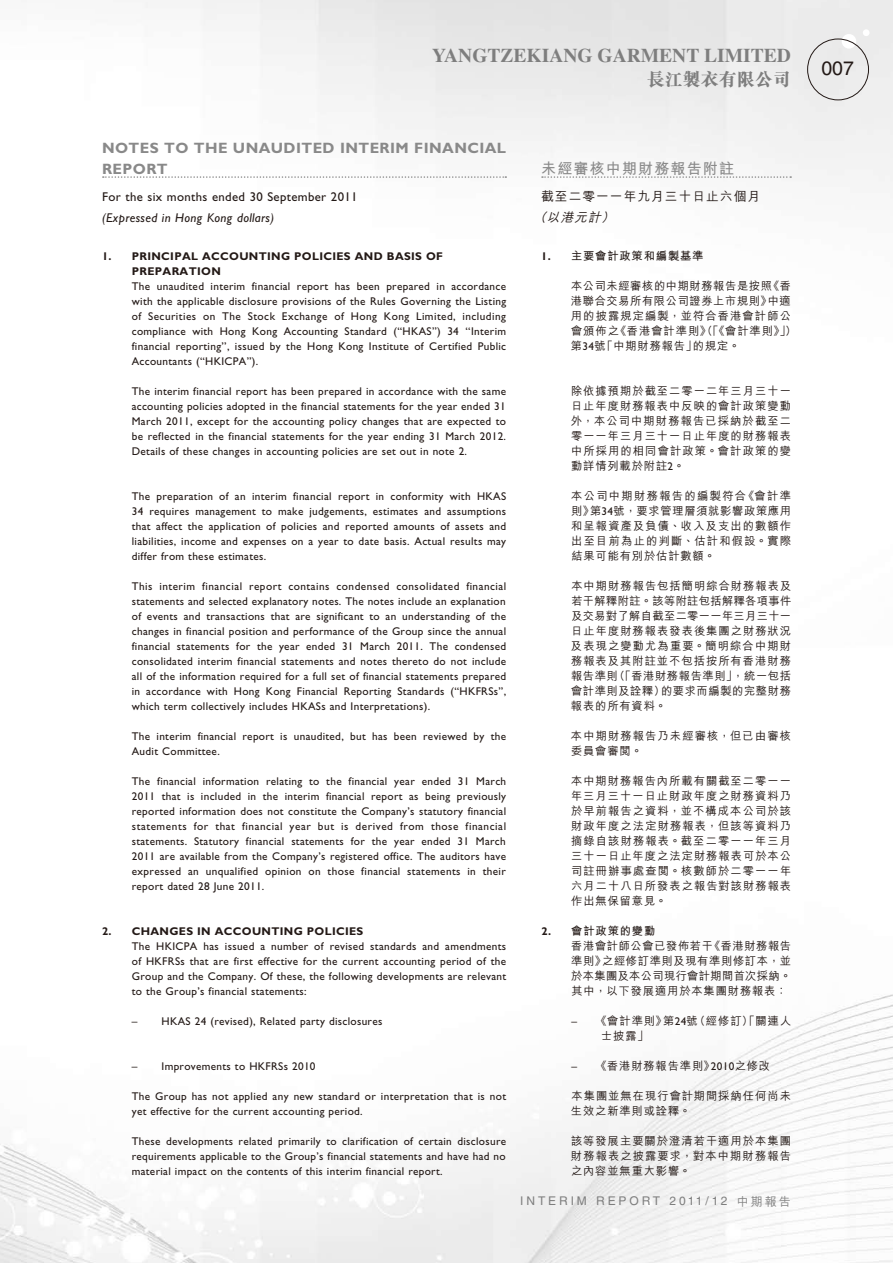
<style>
.page{position:relative;width:893px;height:1263px;background:#fff}
.page>*{position:absolute;margin:0;border:0;box-sizing:border-box;transform-origin:0 0}
.t1{font:700 19.5px "Times LT Std";color:#7e7e7e}
.t2{font:19.5px "Helvetica LT Std";color:#231916}
.t3{font:800 18px "M Sung HK";color:#7e7e7e}
.t4{font:700 15px/21px "Gill Sans Std";letter-spacing:.025em;color:#898989}
.t5{font:700 15px "M Hei HK";letter-spacing:.08em;color:#898989}
.t6{font:12.75px "Gill Sans Std";letter-spacing:.03em;color:#231916}
.t7{font:italic 12.75px "Gill Sans Std";letter-spacing:.03em;color:#231916}
.t8{font:500 12.75px "M Hei HK";letter-spacing:.08em;color:#231916}
.t9{font:italic 500 12.75px "M Hei HK";color:#231916}
.t10{font:12px "Helvetica LT Std";letter-spacing:.24em;color:#7e7e7e}
.t11{font:11.25px/15px "Gill Sans Std";letter-spacing:.03em;color:#231916;text-align:justify}
.t12{font:500 11.25px/15px "M Hei HK";letter-spacing:.09em;color:#231916;text-align:justify}
.t13{font:500 11.25px/15px "M Hei HK";letter-spacing:.055em;color:#231916}
.t14{font:700 11.25px/15px "Gill Sans Std";letter-spacing:.03em;color:#231916}
.t15{font:700 11.25px "M Hei HK";letter-spacing:.08em;color:#231916}
.s1{font-family:"Gill Sans Std"}
.s2{font-family:"Gill Sans Std";font-weight:400}
.s3{font-family:"Gill Sans Std";font-weight:700}
.s4{font-weight:700}
.s5{font-family:"M Hei HK";font-weight:500}
</style>
<div class="page">
<img style="left:0;top:0;width:893px;height:1263px">
<div style="left:842px;top:34px;width:14px;height:15px;background:#fff;border-radius:50%"></div>
<div style="left:863px;top:29px;width:6px;height:7px;background:#fff;border-radius:50%"></div>
<div style="left:807px;top:39px;width:62px;height:61px;border:1px solid #231916;border-radius:50%"></div>
<svg style="left:103px;top:176px;width:403px;height:2px"></svg>
<svg style="left:542px;top:176px;width:249px;height:2px"></svg>
<h1 class="t1" style="left:432px;top:44px;width:360px">YANGTZEKIANG GARMENT LIMITED</h1>
<h2 class="t3" style="left:647px;top:67px;width:146px">長江製衣有限公司</h2>
<h3 class="t4" style="left:102px;top:137px;width:406px">NOTES TO THE UNAUDITED INTERIM FINANCIAL<br>REPORT</h3>
<p class="t6" style="left:102px;top:190px;width:257px">For the six months ended 30 September 2011</p>
<p class="t7" style="left:102px;top:211px;width:174px">(Expressed in Hong Kong dollars)</p>
<p class="t14" style="left:132px;top:249px;width:313px;text-indent:-30px">1. PRINCIPAL ACCOUNTING POLICIES AND BASIS OF<br>PREPARATION</p>
<p class="t11" style="left:132px;top:279px;width:376px">The unaudited interim financial report has been prepared in accordance with the applicable disclosure provisions of the Rules Governing the Listing of Securities on The Stock Exchange of Hong Kong Limited, including compliance with Hong Kong Accounting Standard (“HKAS”) 34 ‘‘Interim financial reporting’’, issued by the Hong Kong Institute of Certified Public Accountants (“HKICPA”).</p>
<p class="t11" style="left:132px;top:384px;width:376px">The interim financial report has been prepared in accordance with the same accounting policies adopted in the financial statements for the year ended 31<br>March 2011, except for the accounting policy changes that are expected to be reflected in the financial statements for the year ending 31 March 2012.<br>Details of these changes in accounting policies are set out in note 2.</p>
<p class="t11" style="left:132px;top:489px;width:376px">The preparation of an interim financial report in conformity with HKAS 34 requires management to make judgements, estimates and assumptions that affect the application of policies and reported amounts of assets and liabilities, income and expenses on a year to date basis. Actual results may differ from these estimates.</p>
<p class="t11" style="left:132px;top:579px;width:376px">This interim financial report contains condensed consolidated financial statements and selected explanatory notes. The notes include an explanation of events and transactions that are significant to an understanding of the changes in financial position and performance of the Group since the annual financial statements for the year ended 31 March 2011. The condensed consolidated interim financial statements and notes thereto do not include all of the information required for a full set of financial statements prepared in accordance with Hong Kong Financial Reporting Standards (“HKFRSs”, which term collectively includes HKASs and Interpretations).</p>
<p class="t11" style="left:132px;top:729px;width:376px">The interim financial report is unaudited, but has been reviewed by the<br>Audit Committee.</p>
<p class="t11" style="left:132px;top:774px;width:376px">The financial information relating to the financial year ended 31 March 2011 that is included in the interim financial report as being previously reported information does not constitute the Company’s statutory financial statements for that financial year but is derived from those financial statements. Statutory financial statements for the year ended 31 March 2011 are available from the Company’s registered office. The auditors have expressed an unqualified opinion on those financial statements in their report dated 28 June 2011.</p>
<p class="t14" style="left:102px;top:924px;width:263px">2. CHANGES IN ACCOUNTING POLICIES</p>
<p class="t11" style="left:132px;top:939px;width:376px">The HKICPA has issued a number of revised standards and amendments of HKFRSs that are first effective for the current accounting period of the Group and the Company. Of these, the following developments are relevant to the Group’s financial statements:</p>
<p class="t11" style="left:132px;top:1014px;width:252px">– HKAS 24 (revised), Related party disclosures</p>
<p class="t11" style="left:132px;top:1059px;width:185px">– Improvements to HKFRSs 2010</p>
<p class="t11" style="left:132px;top:1089px;width:376px">The Group has not applied any new standard or interpretation that is not yet effective for the current accounting period.</p>
<p class="t11" style="left:132px;top:1134px;width:376px">These developments related primarily to clarification of certain disclosure requirements applicable to the Group’s financial statements and have had no material impact on the contents of this interim financial report.</p>
<h3 class="t5" style="left:541px;top:158px;width:194px">未經審核中期財務報告附註</h3>
<p class="t8" style="left:541px;top:188px;width:220px">截至二零一一年九月三十日止六個月</p>
<p class="t9" style="left:533px;top:209px;width:86px">（以港元計）</p>
<p class="t15" style="left:541px;top:248px;width:164px"><span class="s1">1.</span> 主要會計政策和編製基準</p>
<p class="t12" style="left:571px;top:278px;width:227px;text-align:left">本公司未經審核的中期財務報告是按照《香港聯合交易所有限公司證券上市規則》中適用的披露規定編製，並符合香港會計師公會頒佈之《香港會計準則》（「《會計準則》」）第<span class="s2">34</span>號「中期財務報告」的規定。</p>
<p class="t12" style="left:571px;top:383px;width:222px">除依據預期於截至二零一二年三月三十一日止年度財務報表中反映的會計政策變動外，本公司中期財務報告已採納於截至二零一一年三月三十一日止年度的財務報表中所採用的相同會計政策。會計政策的變動詳情列載於附註<span class="s2">2</span>。</p>
<p class="t12" style="left:571px;top:488px;width:222px">本公司中期財務報告的編製符合《會計準則》第<span class="s2">34</span>號，要求管理層須就影響政策應用和呈報資產及負債、收入及支出的數額作出至目前為止的判斷、估計和假設。實際結果可能有別於估計數額。</p>
<p class="t12" style="left:571px;top:578px;width:222px">本中期財務報告包括簡明綜合財務報表及若干解釋附註。該等附註包括解釋各項事件及交易對了解自截至二零一一年三月三十一日止年度財務報表發表後集團之財務狀況及表現之變動尤為重要。簡明綜合中期財務報表及其附註並不包括按所有香港財務報告準則（「香港財務報告準則」，統一包括會計準則及詮釋）的要求而編製的完整財務報表的所有資料。</p>
<p class="t12" style="left:571px;top:728px;width:222px">本中期財務報告乃未經審核，但已由審核委員會審閱。</p>
<p class="t12" style="left:571px;top:773px;width:222px">本中期財務報告內所載有關截至二零一一年三月三十一日止財政年度之財務資料乃於早前報告之資料，並不構成本公司於該財政年度之法定財務報表，但該等資料乃摘錄自該財務報表。截至二零一一年三月三十一日止年度之法定財務報表可於本公司註冊辦事處查閱。核數師於二零一一年六月二十八日所發表之報告對該財務報表作出無保留意見。</p>
<p class="t13" style="left:571px;top:923px;width:221px;text-indent:-30px"><span class="s3">2.</span> <span class="s4">會計政策的變動<br></span>香港會計師公會已發佈若干《香港財務報告準則》之經修訂準則及現有準則修訂本，並於本集團及本公司現行會計期間首次採納。其中，以下發展適用於本集團財務報表：</p>
<p class="t12" style="left:601px;top:1013px;width:192px;text-indent:-30px"><span class="s2">–</span> 《會計準則》第<span class="s2">24</span>號（經修訂）「關連人士披露」</p>
<p class="t12" style="left:571px;top:1058px;width:200px"><span class="s2">–</span> 《香港財務報告準則》<span class="s2">2010</span>之修改</p>
<p class="t12" style="left:571px;top:1088px;width:221px">本集團並無在現行會計期間採納任何尚未生效之新準則或詮釋。</p>
<p class="t12" style="left:571px;top:1133px;width:222px">該等發展主要關於澄清若干適用於本集團財務報表之披露要求，對本中期財務報告之內容並無重大影響。</p>
<p class="t10" style="left:520px;top:1194px;width:272px">INTERIM REPORT 2011/12 <span class="s5">中期報告</span></p>
<h1 class="t2" style="left:821px;top:57px;width:34px">007</h1>
</div>
